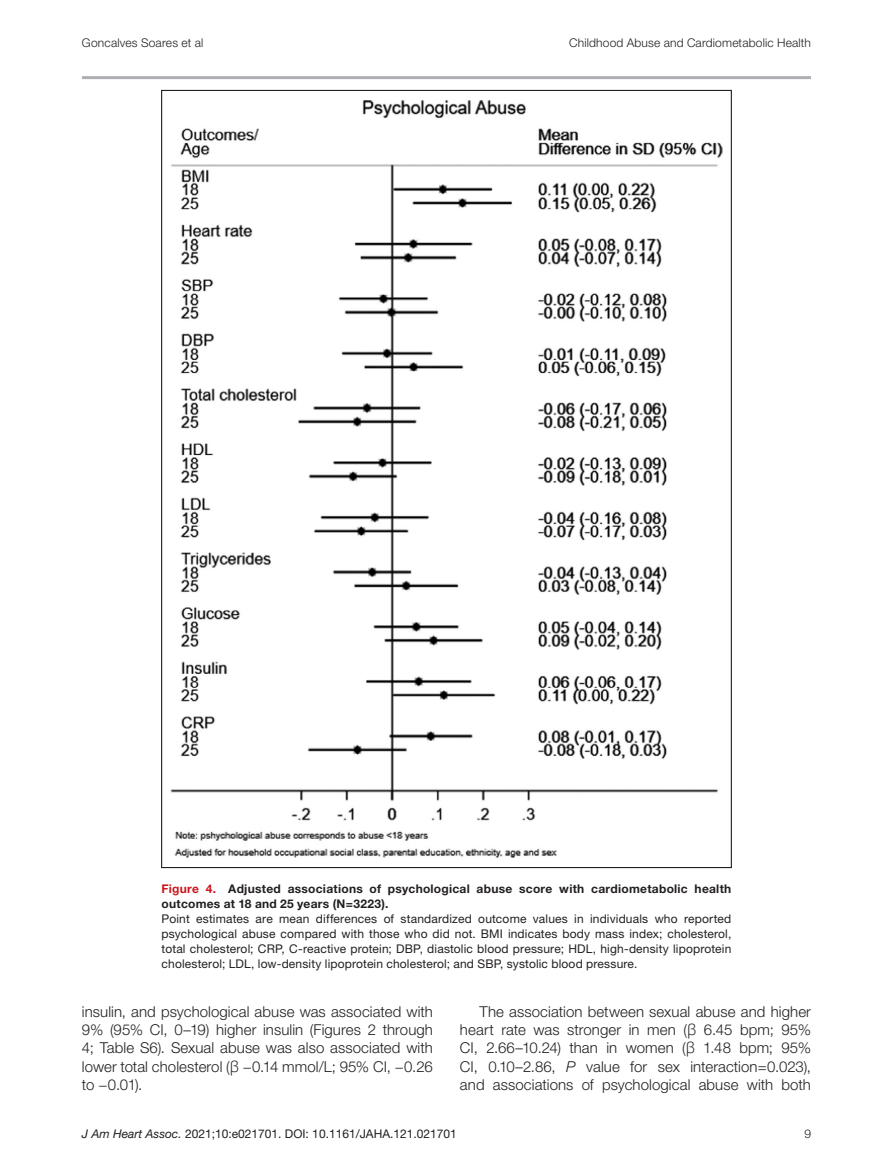
<style>
.page{position:relative;width:893px;height:1174px;background:#fff}
.page>*{position:absolute;margin:0;border:0;box-sizing:border-box;transform-origin:0 0}
.t1{font:300 15px/18px "Helvetica Neue LT Std";letter-spacing:.005em;color:#231f20;text-align:justify}
.t2{font:12px/15px "Helvetica Neue LT Std";letter-spacing:.01em;color:#231f20;text-align:justify}
.t3{font:700 12px/15px "Helvetica Neue LT Std";letter-spacing:.02em;color:#231f20}
.t4{font:300 12px "Helvetica Neue LT Std";letter-spacing:.015em;color:#231f20}
.s1{color:#cd151d}
.s2{font-family:"Noto Sans"}
.s3{font-style:italic}
</style>
<div class="page">
<img style="left:170px;top:100px;width:553px;height:758px">
<hr style="left:82px;top:76px;width:729px;height:3px;background:#aeafb3">
<p class="t4" style="left:82px;top:35px;width:123px">Goncalves Soares et al</p>
<p class="t4" style="left:569px;top:35px;width:243px">Childhood Abuse and Cardiometabolic Health</p>
<p class="t3" style="left:162px;top:881px;width:571px"><span class="s1">Figure 4.</span> Adjusted associations of psychological abuse score with cardiometabolic health outcomes at 18 and 25 years (N=3223).</p>
<p class="t2" style="left:162px;top:911px;width:571px">Point estimates are mean differences of standardized outcome values in individuals who reported psychological abuse compared with those who did not. BMI indicates body mass index; cholesterol, total cholesterol; CRP, C-reactive protein; DBP, diastolic blood pressure; HDL, high-density lipoprotein cholesterol; LDL, low-density lipoprotein cholesterol; and SBP, systolic blood pressure.</p>
<p class="t1" style="left:82px;top:1002px;width:353px">insulin, and psychological abuse was associated with 9% (95% CI, 0–19) higher insulin (Figures 2 through 4; Table S6). Sexual abuse was also associated with lower total cholesterol (<span class="s2">β</span> −0.14 mmol/L; 95% CI, −0.26 to −0.01).</p>
<p class="t1" style="left:460px;top:1002px;width:353px;text-indent:20px">The association between sexual abuse and higher heart rate was stronger in men (<span class="s2">β</span> 6.45 bpm; 95% CI, 2.66–10.24) than in women (<span class="s2">β</span> 1.48 bpm; 95% CI, 0.10–2.86, <span class="s3">P</span> value for sex interaction=0.023), and associations of psychological abuse with both</p>
<p class="t2" style="left:82px;top:1126px;width:376px"><span class="s3">J Am Heart Assoc.</span> 2021;10:e021701. DOI: 10.1161/JAHA.121.021701</p>
<p class="t4" style="left:804px;top:1126px;width:8px">9</p>
</div>
